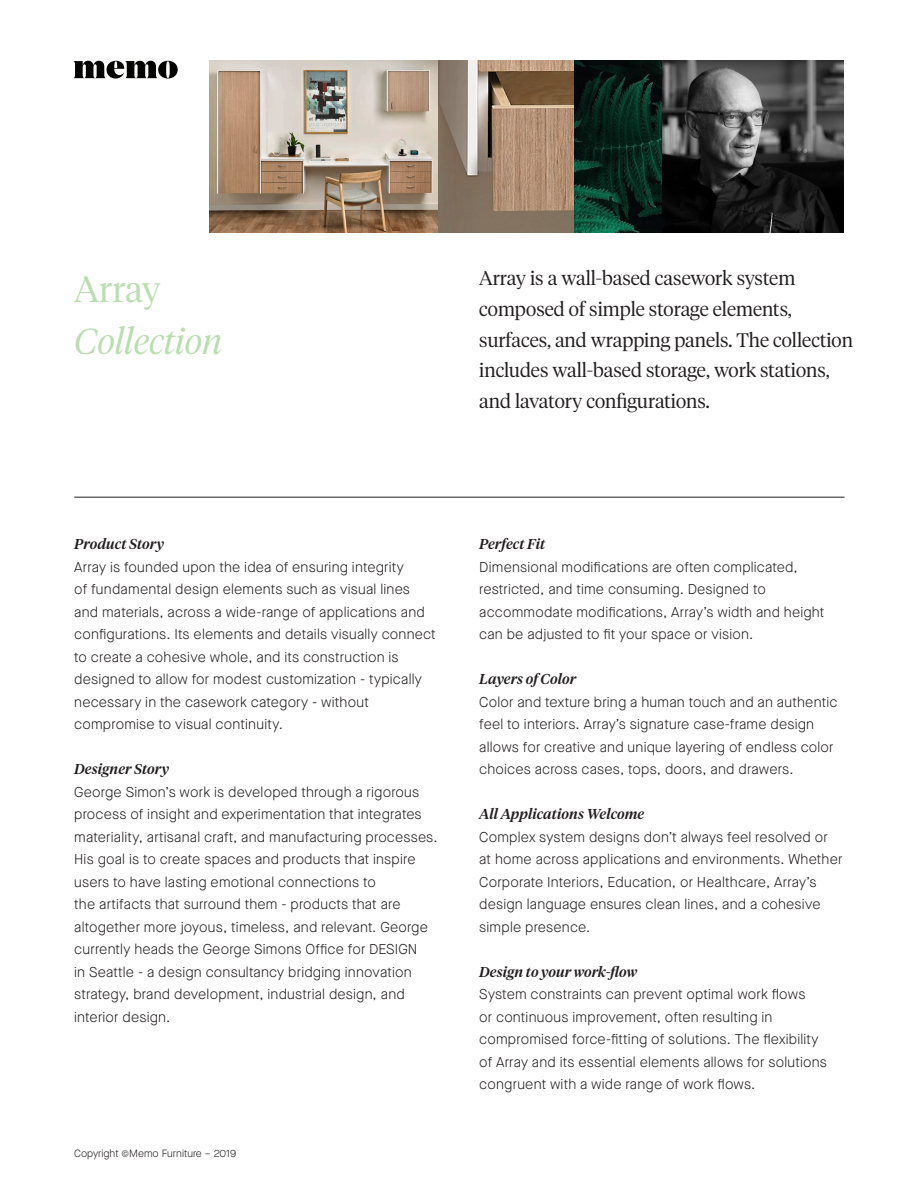
<style>
.page{position:relative;width:918px;height:1188px;background:#fff}
.page>*{position:absolute;margin:0;border:0;box-sizing:border-box;transform-origin:0 0}
.t1{font:italic 300 36px "Tiempos Headline";color:#badeb0}
.t2{font:300 36px "Tiempos Headline";letter-spacing:-.005em;color:#badeb0}
.t3{font:300 19.5px/30.6px "Tiempos Headline";color:#231f20}
.t4{font:300 14.25px/22.5px "Maison Neue";letter-spacing:.015em;color:#231f20}
.t5{font:italic 500 14.25px "Tiempos Headline";letter-spacing:.005em;color:#231f20}
.t6{font:300 10.5px "Maison Neue";color:#231f20}
</style>
<div class="page">
<img style="left:209px;top:61px;width:635px;height:172px">
<svg style="left:73px;top:61px;width:105px;height:18px"></svg>
<hr style="left:74px;top:497px;width:771px;height:1px;background:#231f20">
<p class="t2" style="left:74px;top:264px;width:88px">Array</p>
<p class="t1" style="left:74px;top:317px;width:149px">Collection</p>
<p class="t3" style="left:479px;top:262px;width:375px">Array is a wall-based casework system composed of simple storage elements, surfaces, and wrapping panels. The collection includes wall-based storage, work stations, and lavatory configurations.</p>
<p class="t5" style="left:74px;top:534px;width:91px">Product Story</p>
<p class="t4" style="left:74px;top:555px;width:363px">Array is founded upon the idea of ensuring integrity<br>of fundamental design elements such as visual lines and materials, across a wide-range of applications and configurations. Its elements and details visually connect to create a cohesive whole, and its construction is designed to allow for modest customization - typically necessary in the casework category - without compromise to visual continuity.</p>
<p class="t5" style="left:74px;top:759px;width:96px">Designer Story</p>
<p class="t4" style="left:74px;top:780px;width:365px">George Simon’s work is developed through a rigorous process of insight and experimentation that integrates materiality, artisanal craft, and manufacturing processes.<br>His goal is to create spaces and products that inspire users to have lasting emotional connections to<br>the artifacts that surround them - products that are altogether more joyous, timeless, and relevant. George currently heads the George Simons Office for DESIGN<br>in Seattle - a design consultancy bridging innovation strategy, brand development, industrial design, and interior design.</p>
<p class="t6" style="left:74px;top:1146px;width:163px">Copyright ©Memo Furniture – 2019</p>
<p class="t5" style="left:479px;top:534px;width:67px">Perfect Fit</p>
<p class="t4" style="left:479px;top:555px;width:347px">Dimensional modifications are often complicated, restricted, and time consuming. Designed to accommodate modifications, Array’s width and height can be adjusted to fit your space or vision.</p>
<p class="t5" style="left:479px;top:669px;width:98px">Layers of Color</p>
<p class="t4" style="left:479px;top:690px;width:360px">Color and texture bring a human touch and an authentic feel to interiors. Array’s signature case-frame design allows for creative and unique layering of endless color choices across cases, tops, doors, and drawers.</p>
<p class="t5" style="left:479px;top:804px;width:166px">All Applications Welcome</p>
<p class="t4" style="left:479px;top:825px;width:365px">Complex system designs don’t always feel resolved or at home across applications and environments. Whether Corporate Interiors, Education, or Healthcare, Array’s design language ensures clean lines, and a cohesive simple presence.</p>
<p class="t5" style="left:479px;top:962px;width:159px">Design to your work-flow</p>
<p class="t4" style="left:479px;top:983px;width:349px">System constraints can prevent optimal work flows<br>or continuous improvement, often resulting in compromised force-fitting of solutions. The flexibility of Array and its essential elements allows for solutions congruent with a wide range of work flows.</p>
</div>
